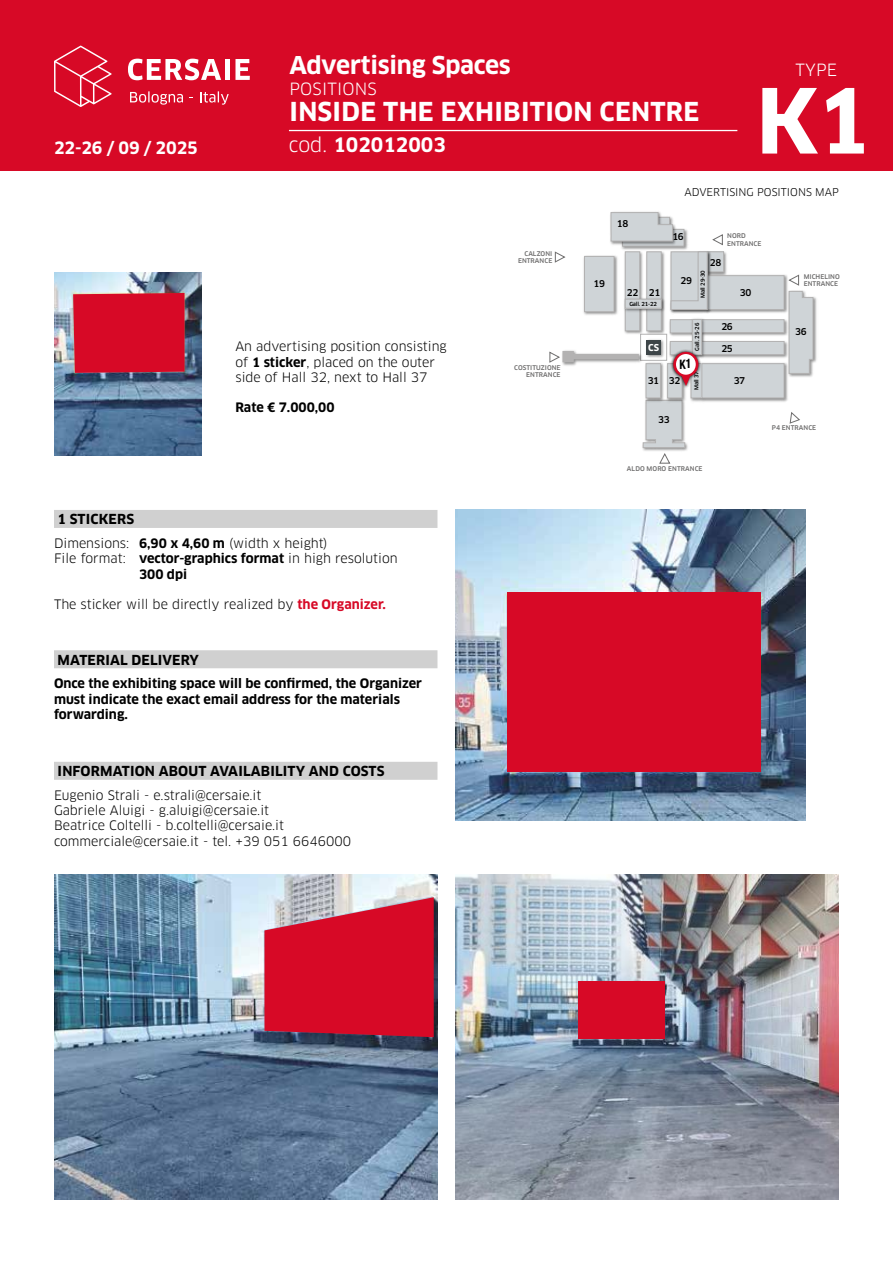
<style>
.page{position:relative;width:893px;height:1263px;background:#fff}
.page>*{position:absolute;margin:0;border:0;box-sizing:border-box;transform-origin:0 0}
.t1{font:700 87.45px "Clan OT";color:#fff}
.t2{font:700 25.5px "Clan OT";letter-spacing:.01em;color:#fff}
.t3{font:700 24px "Clan OT";letter-spacing:-.01em;color:#fff}
.t4{font:700 19.5px "Clan OT";color:#fff}
.t5{font:700 16.65px "Clan OT";letter-spacing:-.01em;color:#fff}
.t6{font:16.5px "Clan OT";letter-spacing:.01em;color:#fff}
.t7{font:700 13.5px "Clan OT";letter-spacing:.01em;color:#000}
.t8{font:12.75px/15.3px "Clan OT";color:#000}
.t9{font:700 12.75px/15.3px "Clan OT";color:#000}
.t10{font:10.5px "Clan OT";color:#000}
.t11{font:700 9.3px "Clan OT";color:#fff}
.t12{font:500 9.15px "Clan OT";letter-spacing:-.04em;color:#000}
.t13{font:500 6.3px/7.5px "Clan OT";letter-spacing:.01em;color:#706f6f;text-align:right}
.t14{font:500 5.4px "Clan OT";letter-spacing:-.03em;color:#000}
.s1{font-weight:400}
.s2{font-weight:700}
.s3{font-weight:700;color:#d70926}
</style>
<div class="page">
<div style="left:0;top:0;width:893px;height:170px;background:#d70926"></div>
<svg style="left:54px;top:46px;width:58px;height:61px"></svg>
<svg style="left:128px;top:59px;width:93px;height:21px"></svg>
<div style="left:225px;top:59px;width:5px;height:21px;background:#fff"></div>
<svg style="left:235px;top:59px;width:15px;height:21px"></svg>
<svg style="left:130px;top:91px;width:53px;height:14px"></svg>
<svg style="left:200px;top:91px;width:29px;height:14px"></svg>
<svg style="left:789px;top:412px;width:11px;height:12px"></svg>
<div style="left:54px;top:510px;width:383px;height:18px;background:#d0d0d0"></div>
<div style="left:54px;top:650px;width:383px;height:18px;background:#d0d0d0"></div>
<div style="left:54px;top:762px;width:383px;height:18px;background:#d0d0d0"></div>
<hr style="left:289px;top:130px;width:448px;height:1px;background:#fff">
<img style="left:685px;top:442px;width:3px;height:9px">
<svg style="left:642px;top:403px;width:43px;height:61px"></svg>
<img style="left:814px;top:297px;width:3px;height:66px">
<img style="left:645px;top:386px;width:54px;height:17px">
<div style="left:646px;top:364px;width:14px;height:34px;background:#cfd4d7"></div>
<div style="left:646px;top:363px;width:15px;height:35px;border:1px solid #b3b2b2"></div>
<div style="left:668px;top:364px;width:14px;height:34px;background:#cfd4d7"></div>
<div style="left:667px;top:363px;width:15px;height:35px;border:1px solid #b3b2b2"></div>
<div style="left:691px;top:364px;width:11px;height:34px;background:#cfd4d7"></div>
<div style="left:691px;top:363px;width:11px;height:35px;border:1px solid #b3b2b2"></div>
<img style="left:699px;top:386px;width:89px;height:16px">
<div style="left:702px;top:364px;width:82px;height:34px;background:#cfd4d7"></div>
<div style="left:702px;top:363px;width:82px;height:35px;border:1px solid #b3b2b2"></div>
<div style="left:670px;top:349px;width:31px;height:40px;background:#000;opacity:.95"></div>
<img style="left:54px;top:273px;width:148px;height:182px">
<div style="left:73px;top:293px;width:112px;height:80px;background:#d70926"></div>
<img style="left:455px;top:509px;width:350px;height:312px">
<img style="left:54px;top:875px;width:383px;height:324px">
<img style="left:455px;top:875px;width:384px;height:324px">
<div style="left:507px;top:592px;width:253px;height:180px;background:#d70926"></div>
<div style="left:578px;top:982px;width:87px;height:57px;background:#d70926"></div>
<svg style="left:264px;top:897px;width:170px;height:140px;background:#d1243e"></svg>
<svg style="left:549px;top:212px;width:265px;height:174px"></svg>
<h3 class="t5" style="left:54px;top:138px;width:145px">22-26 / 09 / 2025</h3>
<h3 class="t3" style="left:289px;top:52px;width:223px">Advertising Spaces</h3>
<p class="t6" style="left:795px;top:60px;width:43px">TYPE</p>
<p class="t6" style="left:289px;top:79px;width:89px">POSITIONS</p>
<h2 class="t2" style="left:290px;top:97px;width:411px">INSIDE THE EXHIBITION CENTRE</h2>
<h3 class="t4" style="left:289px;top:134px;width:158px"><span class="s1">cod.</span> 102012003</h3>
<h1 class="t1" style="left:756px;top:71px;width:117px">K1</h1>
<p class="t8" style="left:235px;top:339px;width:213px">An advertising position consisting of <span class="s2">1 sticker</span>, placed on the outer side of Hall 32, next to Hall 37</p>
<p class="t9" style="left:235px;top:400px;width:101px">Rate € 7.000,00</p>
<p class="t13" style="left:518px;top:250px;width:36px">CALZONI<br>ENTRANCE</p>
<p class="t13" style="left:514px;top:364px;width:48px">COSTITUZIONE<br>ENTRANCE</p>
<p class="t12" style="left:593px;top:279px;width:13px">19</p>
<p class="t12" style="left:617px;top:218px;width:13px">18</p>
<p class="t12" style="left:627px;top:287px;width:35px">22 21</p>
<p class="t14" style="left:629px;top:300px;width:29px">Gall. 21-22</p>
<p class="t10" style="left:684px;top:186px;width:156px">ADVERTISING POSITIONS MAP</p>
<p class="t12" style="left:672px;top:231px;width:13px">16</p>
<p class="t12" style="left:681px;top:275px;width:13px">29</p>
<p class="t13" style="left:727px;top:232px;width:36px;text-align:left">NORD<br>ENTRANCE</p>
<p class="t12" style="left:710px;top:257px;width:13px">28</p>
<p class="t14" style="left:700px;top:298px;width:29px;rotate:-90deg">Mall 29-30</p>
<p class="t12" style="left:740px;top:287px;width:13px">30</p>
<p class="t13" style="left:804px;top:273px;width:38px;text-align:left">MICHELINO<br>ENTRANCE</p>
<p class="t12" style="left:721px;top:321px;width:13px">26</p>
<p class="t14" style="left:694px;top:351px;width:29px;rotate:-90deg">Gall. 25-26</p>
<p class="t14" style="left:693px;top:390px;width:21px;rotate:-90deg">Mall 37</p>
<p class="t11" style="left:648px;top:342px;width:12px">CS</p>
<p class="t12" style="left:721px;top:343px;width:13px">25</p>
<p class="t12" style="left:679px;top:355px;width:13px">48</p>
<p class="t12" style="left:648px;top:375px;width:34px">31 32</p>
<p class="t12" style="left:734px;top:375px;width:13px">37</p>
<p class="t12" style="left:658px;top:414px;width:13px">33</p>
<p class="t12" style="left:795px;top:327px;width:13px">36</p>
<p class="t13" style="left:772px;top:424px;width:46px">P4 ENTRANCE</p>
<p class="t13" style="left:627px;top:465px;width:77px">ALDO MORO ENTRANCE</p>
<p class="t7" style="left:58px;top:511px;width:78px">1 STICKERS</p>
<p class="t8" style="left:54px;top:536px;width:275px">Dimensions: <span class="s2">6,90 x 4,60 m</span> (width x height)</p>
<p class="t8" style="left:54px;top:551px;width:345px">File format: <span class="s2">vector-graphics format</span> in high resolution</p>
<p class="t9" style="left:139px;top:566px;width:50px">300 dpi</p>
<p class="t8" style="left:54px;top:597px;width:333px">The sticker will be directly realized by <span class="s3">the Organizer.</span></p>
<p class="t7" style="left:58px;top:652px;width:143px">MATERIAL DELIVERY</p>
<p class="t9" style="left:54px;top:676px;width:370px">Once the exhibiting space will be confirmed, the Organizer must indicate the exact email address for the materials forwarding.</p>
<p class="t7" style="left:58px;top:763px;width:328px">INFORMATION ABOUT AVAILABILITY AND COSTS</p>
<p class="t8" style="left:54px;top:787px;width:299px">Eugenio Strali - e.strali@cersaie.it<br>Gabriele Aluigi - g.aluigi@cersaie.it<br>Beatrice Coltelli - b.coltelli@cersaie.it commerciale@cersaie.it - tel. +39 051 6646000</p>
</div>
